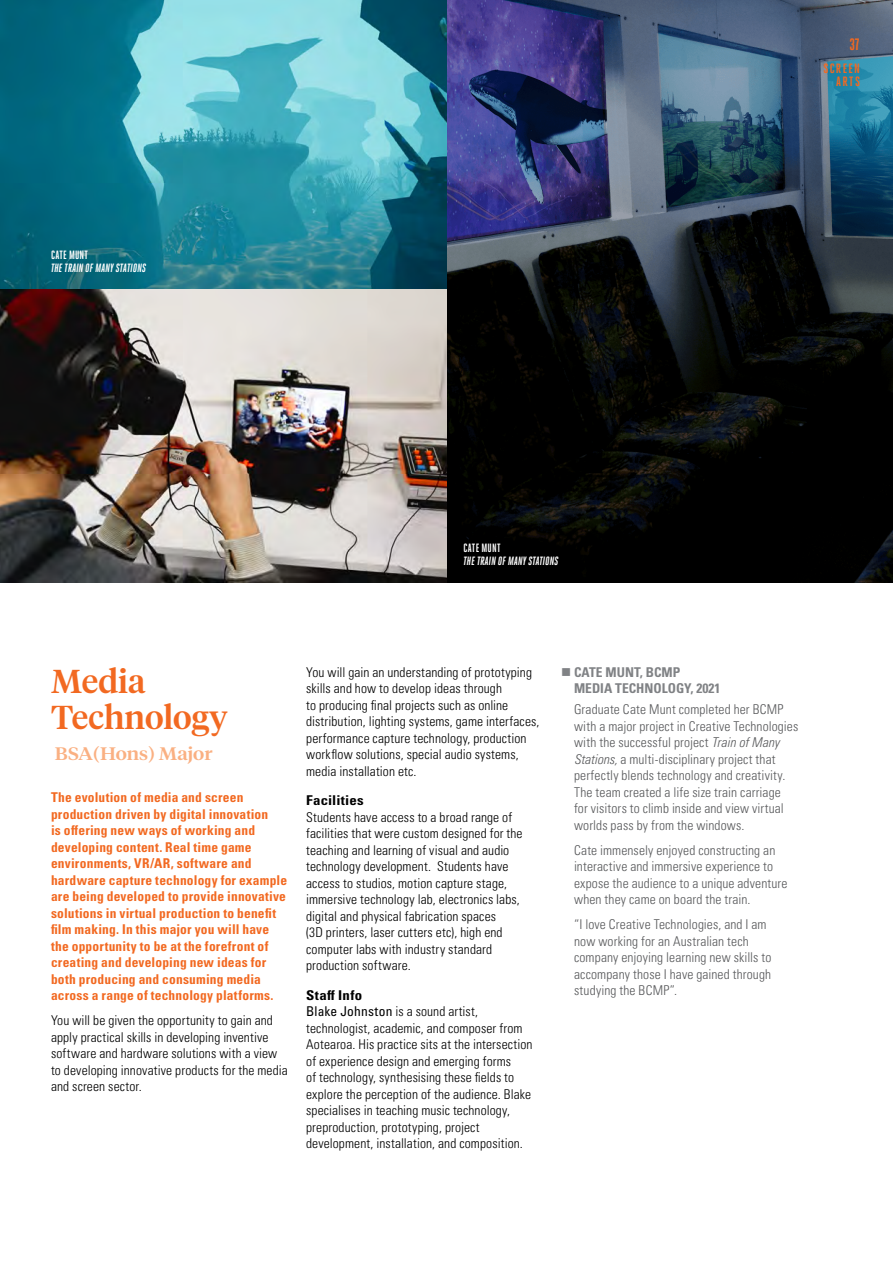
<style>
.page{position:relative;width:893px;height:1263px;background:#fff}
.page>*{position:absolute;margin:0;border:0;box-sizing:border-box;transform-origin:0 0}
.t1{font:500 33px/36px "Tiempos Headline";color:#f26921}
.t2{font:500 18px "Tiempos Headline";color:#fab082;scale:1.1 1}
.t3{font:700 16.5px "Heroic Condensed";color:#f26921}
.t4{font:300 condensed 13.5px/16.5px "Univers LT Pro";letter-spacing:.01em;color:#000}
.t5{font:300 condensed 13.5px/16.5px "Univers LT Pro";letter-spacing:.01em;color:#58595b}
.t6{font:700 condensed 13.5px/16.5px "Univers LT Pro";letter-spacing:.015em;color:#f26921}
.t7{font:700 condensed 13.5px/16.5px "Univers LT Pro";color:#808285}
.t8{font:700 condensed 13.5px "Univers LT Pro";letter-spacing:.005em;color:#000;scale:1.1 1}
.t9{font:700 13.5px/13.5px "Heroic Condensed";letter-spacing:.09em;color:#f26921;text-align:right;scale:1.1 1}
.t10{font:italic 700 12px "Heroic Condensed";letter-spacing:.005em;color:#fff}
.t11{font:700 12px "Heroic Condensed";letter-spacing:.02em;color:#fff}
.s1{font-weight:700}
.s2{font-weight:400}
.s3{font-style:italic}
</style>
<div class="page">
<img style="left:0;top:0;width:893px;height:582px">
<p class="t11" style="left:51px;top:248px;width:39px">CATE MUNT</p>
<p class="t10" style="left:51px;top:261px;width:97px">THE TRAIN OF MANY STATIONS</p>
<p class="t3" style="left:850px;top:35px;width:11px">37</p>
<p class="t9" style="left:823px;top:61px;width:35px">SCREEN<br>ARTS</p>
<p class="t11" style="left:463px;top:541px;width:39px">CATE MUNT</p>
<p class="t10" style="left:463px;top:554px;width:97px">THE TRAIN OF MANY STATIONS</p>
<h1 class="t1" style="left:51px;top:662px;width:178px">Media<br>Technology</h1>
<h2 class="t2" style="left:55px;top:742px;width:145px">BSA(Hons) Major</h2>
<p class="t6" style="left:51px;top:789px;width:238px">The evolution of media and screen production driven by digital innovation<br>is offering new ways of working and developing content. Real time game environments, VR/AR, software and hardware capture technology for example are being developed to provide innovative solutions in virtual production to benefit film making. In this major you will have the opportunity to be at the forefront of creating and developing new ideas for both producing and consuming media across a range of technology platforms.</p>
<p class="t4" style="left:51px;top:1012px;width:238px">You will be given the opportunity to gain and apply practical skills in developing inventive software and hardware solutions with a view to developing innovative products for the media and screen sector.</p>
<p class="t4" style="left:306px;top:663px;width:235px">You will gain an understanding of prototyping skills and how to develop ideas through<br>to producing final projects such as online distribution, lighting systems, game interfaces, performance capture technology, production workflow solutions, special audio systems, media installation etc.</p>
<p class="t8" style="left:306px;top:792px;width:54px">Facilities</p>
<p class="t4" style="left:306px;top:808px;width:218px">Students have access to a broad range of facilities that were custom designed for the teaching and learning of visual and audio technology development. Students have access to studios, motion capture stage, immersive technology lab, electronics labs, digital and physical fabrication spaces<br>(3D printers, laser cutters etc), high end computer labs with industry standard production software.</p>
<p class="t4" style="left:306px;top:986px;width:228px"><span class="s1">Staff Info<br></span><span class="s2">Blake Johnston</span> is a sound artist, technologist, academic, and composer from Aotearoa. His practice sits at the intersection of experience design and emerging forms<br>of technology, synthesising these fields to explore the perception of the audience. Blake specialises in teaching music technology, preproduction, prototyping, project development, installation, and composition.</p>
<p class="t7" style="left:574px;top:664px;width:148px">CATE MUNT, BCMP<br>MEDIA TECHNOLOGY, 2021</p>
<p class="t5" style="left:574px;top:700px;width:226px">Graduate Cate Munt completed her BCMP with a major project in Creative Technologies with the successful project <span class="s3">Train of Many Stations,</span> a multi-disciplinary project that perfectly blends technology and creativity.<br>The team created a life size train carriage<br>for visitors to climb inside and view virtual worlds pass by from the windows.</p>
<p class="t5" style="left:574px;top:841px;width:215px">Cate immensely enjoyed constructing an interactive and immersive experience to expose the audience to a unique adventure when they came on board the train.</p>
<p class="t5" style="left:574px;top:915px;width:199px">“I love Creative Technologies, and I am now working for an Australian tech company enjoying learning new skills to accompany those I have gained through studying the BCMP”.</p>
</div>
